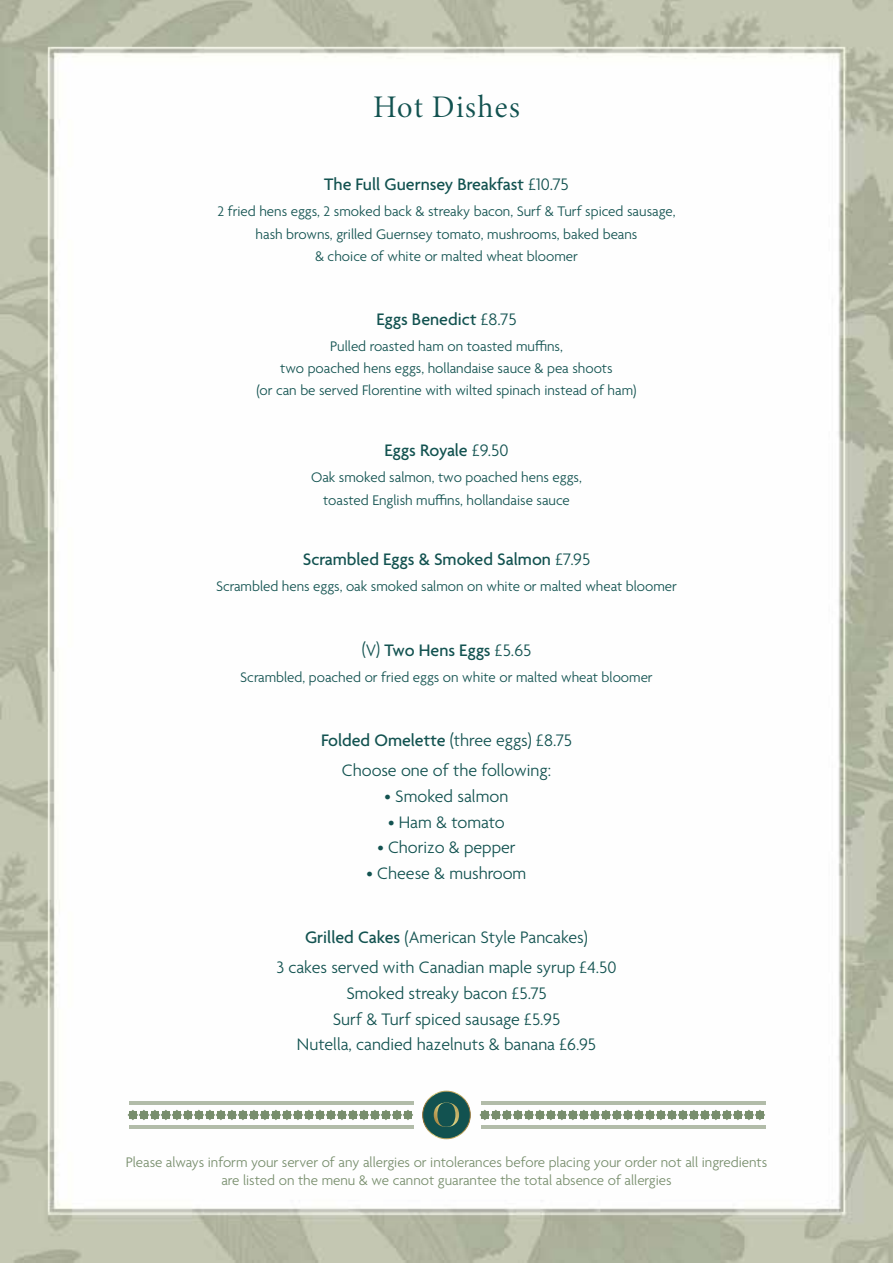
<style>
.page{position:relative;width:893px;height:1263px;background:#fff}
.page>*{position:absolute;margin:0;border:0;box-sizing:border-box;transform-origin:0 0}
.t1{font:31.5px "Minion Variable Concept";letter-spacing:.04em;color:#125250}
.t2{font:300 18px/25.7px "Agenda";color:#125250;text-align:center}
.t3{font:500 18px "Agenda";color:#125250}
.t4{font:300 15px/22px "Agenda";color:#125250;text-align:center}
.t5{font:300 15px/18px "Agenda";color:#788e6d;text-align:center}
.s1{font-weight:300}
.s2{font-weight:500}
</style>
<div class="page">
<img style="left:0;top:0;width:893px;height:1263px">
<svg style="left:128px;top:1110px;width:285px;height:10px"></svg>
<hr style="left:129px;top:1101px;width:284px;height:4px;background:#b2bca9">
<hr style="left:129px;top:1125px;width:284px;height:3px;background:#b2bca9">
<svg style="left:479px;top:1110px;width:286px;height:10px"></svg>
<hr style="left:481px;top:1101px;width:284px;height:4px;background:#b2bca9">
<hr style="left:481px;top:1125px;width:284px;height:3px;background:#b2bca9">
<div style="left:423px;top:1091px;width:47px;height:48px;background:#125250;border-radius:50%"></div>
<div style="left:422px;top:1091px;width:49px;height:48px;border:1px solid #fff;border-radius:50%"></div>
<svg style="left:434px;top:1102px;width:25px;height:25px"></svg>
<p class="t1" style="left:373px;top:85px;width:148px">Hot Dishes</p>
<p class="t3" style="left:324px;top:175px;width:246px">The Full Guernsey Breakfast <span class="s1">£10.75</span></p>
<p class="t4" style="left:217px;top:201px;width:460px">2 fried hens eggs, 2 smoked back &amp; streaky bacon, Surf &amp; Turf spiced sausage, hash browns, grilled Guernsey tomato, mushrooms, baked beans<br>&amp; choice of white or malted wheat bloomer</p>
<p class="t3" style="left:376px;top:309px;width:142px">Eggs Benedict <span class="s1">£8.75</span></p>
<p class="t4" style="left:256px;top:336px;width:382px">Pulled roasted ham on toasted muffins,<br>two poached hens eggs, hollandaise sauce &amp; pea shoots<br>(or can be served Florentine with wilted spinach instead of ham)</p>
<p class="t3" style="left:385px;top:441px;width:125px">Eggs Royale <span class="s1">£9.50</span></p>
<p class="t4" style="left:311px;top:467px;width:272px">Oak smoked salmon, two poached hens eggs, toasted English muffins, hollandaise sauce</p>
<p class="t3" style="left:303px;top:550px;width:289px">Scrambled Eggs &amp; Smoked Salmon <span class="s1">£7.95</span></p>
<p class="t4" style="left:216px;top:576px;width:462px">Scrambled hens eggs, oak smoked salmon on white or malted wheat bloomer</p>
<p class="t3" style="left:362px;top:640px;width:171px"><span class="s1">(V)</span> Two Hens Eggs <span class="s1">£5.65</span></p>
<p class="t4" style="left:240px;top:667px;width:414px">Scrambled, poached or fried eggs on white or malted wheat bloomer</p>
<p class="t2" style="left:321px;top:729px;width:252px"><span class="s2">Folded Omelette</span> (three eggs) £8.75</p>
<p class="t2" style="left:342px;top:759px;width:211px">Choose one of the following:</p>
<p class="t2" style="left:385px;top:784px;width:125px">• Smoked salmon</p>
<p class="t2" style="left:388px;top:810px;width:118px">• Ham &amp; tomato</p>
<p class="t2" style="left:377px;top:836px;width:140px">• Chorizo &amp; pepper</p>
<p class="t2" style="left:367px;top:861px;width:161px">• Cheese &amp; mushroom</p>
<p class="t2" style="left:305px;top:926px;width:284px"><span class="s2">Grilled Cakes</span> (American Style Pancakes)</p>
<p class="t2" style="left:276px;top:956px;width:342px">3 cakes served with Canadian maple syrup £4.50<br>Smoked streaky bacon £5.75<br>Surf &amp; Turf spiced sausage £5.95<br>Nutella, candied hazelnuts &amp; banana £6.95</p>
<p class="t5" style="left:126px;top:1154px;width:643px">Please always inform your server of any allergies or intolerances before placing your order not all ingredients are listed on the menu &amp; we cannot guarantee the total absence of allergies</p>
</div>
